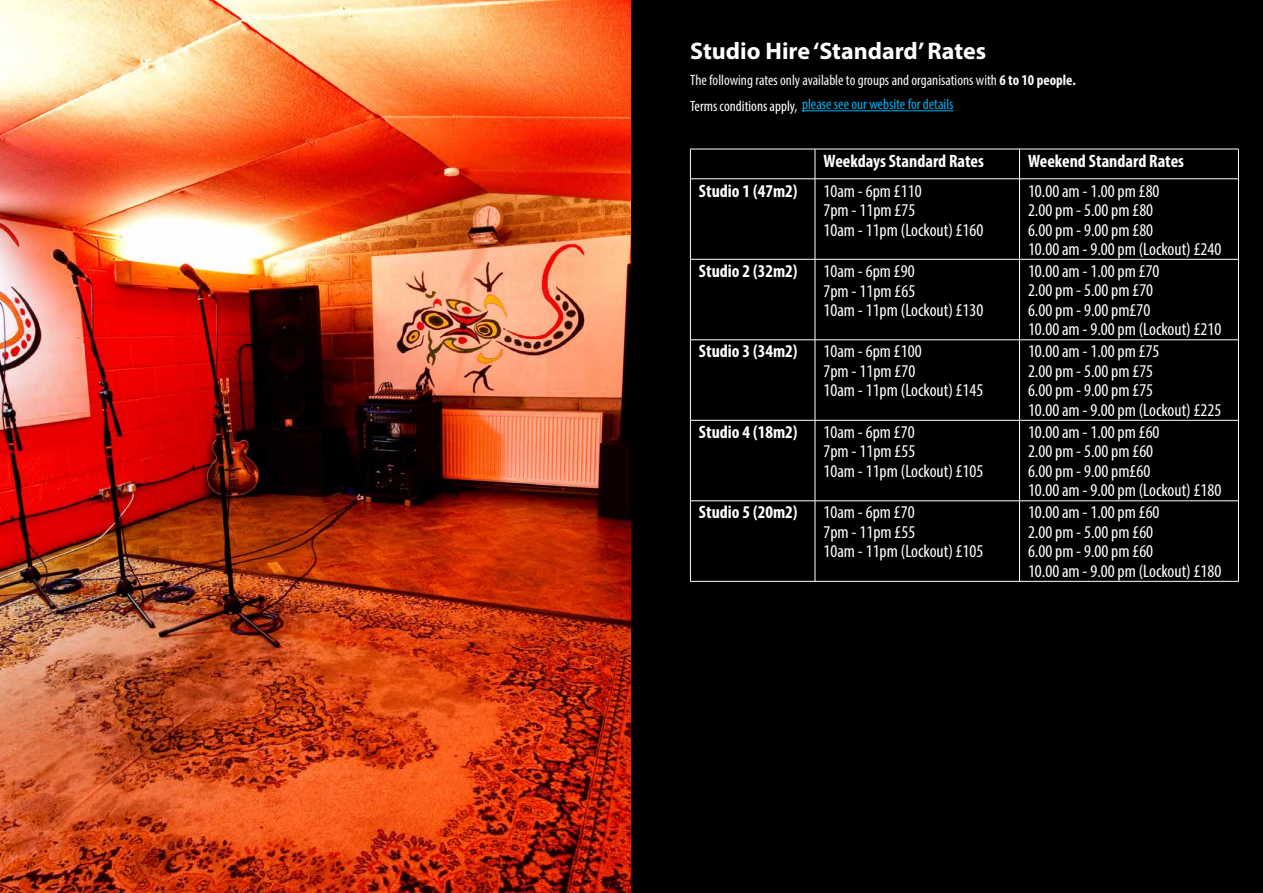
<style>
.page{position:relative;width:1263px;height:893px;background:#fff}
.page>*{position:absolute;margin:0;border:0;box-sizing:border-box;transform-origin:0 0}
.t1{font:700 24px "Myriad Pro";color:#fff}
.t2{font:condensed 18px/19.5px "Myriad Pro";color:#fff}
.t3{font:700 condensed 18px "Myriad Pro";color:#fff}
.t4{font:condensed 15px/24.8px "Myriad Pro";color:#f8f8f9}
.s1{font-weight:700}
.s2{color:#fff}
.s3{color:#00aeef}
</style>
<div class="page">
<div style="left:630px;top:0;width:633px;height:893px;background:#000"></div>
<img style="left:0;top:0;width:630px;height:893px">
<hr style="left:690px;top:149px;width:125px;height:1px;background:#fff">
<hr style="left:690px;top:149px;width:1px;height:30px;background:#fff">
<hr style="left:815px;top:149px;width:204px;height:1px;background:#fff">
<hr style="left:815px;top:149px;width:1px;height:30px;background:#fff">
<hr style="left:1019px;top:149px;width:220px;height:1px;background:#fff">
<hr style="left:1019px;top:149px;width:1px;height:30px;background:#fff">
<hr style="left:1238px;top:149px;width:1px;height:30px;background:#fff">
<hr style="left:690px;top:179px;width:125px;height:1px;background:#fff">
<hr style="left:690px;top:179px;width:1px;height:80px;background:#fff">
<hr style="left:815px;top:179px;width:204px;height:1px;background:#fff">
<hr style="left:815px;top:179px;width:1px;height:80px;background:#fff">
<hr style="left:1019px;top:179px;width:220px;height:1px;background:#fff">
<hr style="left:1019px;top:179px;width:1px;height:80px;background:#fff">
<hr style="left:1238px;top:179px;width:1px;height:80px;background:#fff">
<hr style="left:690px;top:259px;width:125px;height:1px;background:#fff">
<hr style="left:690px;top:259px;width:1px;height:81px;background:#fff">
<hr style="left:815px;top:259px;width:204px;height:1px;background:#fff">
<hr style="left:815px;top:259px;width:1px;height:81px;background:#fff">
<hr style="left:1019px;top:259px;width:220px;height:1px;background:#fff">
<hr style="left:1019px;top:259px;width:1px;height:81px;background:#fff">
<hr style="left:1238px;top:259px;width:1px;height:81px;background:#fff">
<hr style="left:690px;top:340px;width:125px;height:1px;background:#fff">
<hr style="left:690px;top:340px;width:1px;height:80px;background:#fff">
<hr style="left:815px;top:340px;width:204px;height:1px;background:#fff">
<hr style="left:815px;top:340px;width:1px;height:80px;background:#fff">
<hr style="left:1019px;top:340px;width:220px;height:1px;background:#fff">
<hr style="left:1019px;top:340px;width:1px;height:80px;background:#fff">
<hr style="left:1238px;top:340px;width:1px;height:80px;background:#fff">
<hr style="left:690px;top:420px;width:125px;height:1px;background:#fff">
<hr style="left:690px;top:420px;width:1px;height:81px;background:#fff">
<hr style="left:815px;top:420px;width:204px;height:1px;background:#fff">
<hr style="left:815px;top:420px;width:1px;height:81px;background:#fff">
<hr style="left:1019px;top:420px;width:220px;height:1px;background:#fff">
<hr style="left:1019px;top:420px;width:1px;height:81px;background:#fff">
<hr style="left:1238px;top:420px;width:1px;height:81px;background:#fff">
<hr style="left:690px;top:501px;width:125px;height:1px;background:#fff">
<hr style="left:690px;top:501px;width:1px;height:80px;background:#fff">
<hr style="left:690px;top:581px;width:125px;height:1px;background:#fff">
<hr style="left:815px;top:501px;width:204px;height:1px;background:#fff">
<hr style="left:815px;top:501px;width:1px;height:80px;background:#fff">
<hr style="left:815px;top:581px;width:204px;height:1px;background:#fff">
<hr style="left:1019px;top:501px;width:220px;height:1px;background:#fff">
<hr style="left:1019px;top:501px;width:1px;height:80px;background:#fff">
<hr style="left:1019px;top:581px;width:220px;height:1px;background:#fff">
<hr style="left:1238px;top:501px;width:1px;height:80px;background:#fff">
<hr style="left:802px;top:110px;width:151px;height:1px;background:#00aeef">
<h1 class="t1" style="left:690px;top:36px;width:297px">Studio Hire ‘Standard’ Rates</h1>
<p class="t4" style="left:690px;top:67px;width:387px">The following rates only available to groups and organisations with <span class="s1">6 to 10 people.<br></span><span class="s2">Terms conditions apply,</span> <span class="s3">please see our website for details</span></p>
<p class="t3" style="left:823px;top:150px;width:162px">Weekdays Standard Rates</p>
<p class="t3" style="left:1028px;top:150px;width:157px">Weekend Standard Rates</p>
<p class="t3" style="left:699px;top:179px;width:100px">Studio 1 (47m2)</p>
<p class="t2" style="left:823px;top:181px;width:161px">10am - 6pm £110<br>7pm - 11pm £75<br>10am - 11pm (Lockout) £160</p>
<p class="t2" style="left:1028px;top:181px;width:195px">10.00 am - 1.00 pm £80<br>2.00 pm - 5.00 pm £80<br>6.00 pm - 9.00 pm £80<br>10.00 am - 9.00 pm (Lockout) £240</p>
<p class="t3" style="left:699px;top:260px;width:100px">Studio 2 (32m2)</p>
<p class="t2" style="left:823px;top:261px;width:161px">10am - 6pm £90<br>7pm - 11pm £65<br>10am - 11pm (Lockout) £130</p>
<p class="t2" style="left:1028px;top:261px;width:195px">10.00 am - 1.00 pm £70<br>2.00 pm - 5.00 pm £70<br>6.00 pm - 9.00 pm£70<br>10.00 am - 9.00 pm (Lockout) £210</p>
<p class="t3" style="left:699px;top:340px;width:100px">Studio 3 (34m2)</p>
<p class="t2" style="left:823px;top:342px;width:161px">10am - 6pm £100<br>7pm - 11pm £70<br>10am - 11pm (Lockout) £145</p>
<p class="t2" style="left:1028px;top:342px;width:195px">10.00 am - 1.00 pm £75<br>2.00 pm - 5.00 pm £75<br>6.00 pm - 9.00 pm £75<br>10.00 am - 9.00 pm (Lockout) £225</p>
<p class="t3" style="left:699px;top:421px;width:100px">Studio 4 (18m2)</p>
<p class="t2" style="left:823px;top:422px;width:161px">10am - 6pm £70<br>7pm - 11pm £55<br>10am - 11pm (Lockout) £105</p>
<p class="t2" style="left:1028px;top:422px;width:195px">10.00 am - 1.00 pm £60<br>2.00 pm - 5.00 pm £60<br>6.00 pm - 9.00 pm£60<br>10.00 am - 9.00 pm (Lockout) £180</p>
<p class="t3" style="left:699px;top:501px;width:100px">Studio 5 (20m2)</p>
<p class="t2" style="left:823px;top:502px;width:161px">10am - 6pm £70<br>7pm - 11pm £55<br>10am - 11pm (Lockout) £105</p>
<p class="t2" style="left:1028px;top:502px;width:195px">10.00 am - 1.00 pm £60<br>2.00 pm - 5.00 pm £60<br>6.00 pm - 9.00 pm £60<br>10.00 am - 9.00 pm (Lockout) £180</p>
</div>
